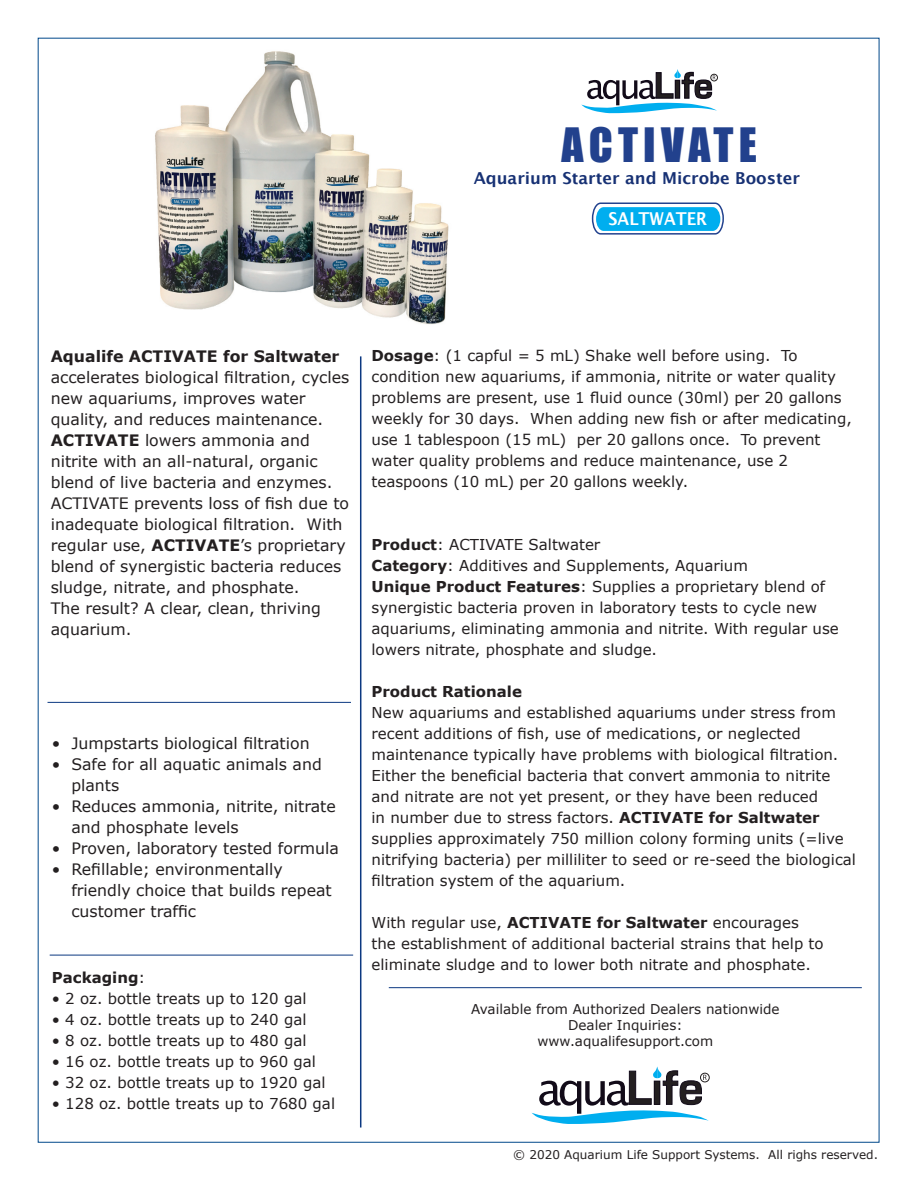
<style>
.page{position:relative;width:918px;height:1188px;background:#fff}
.page>*{position:absolute;margin:0;border:0;box-sizing:border-box;transform-origin:0 0}
.t1{font:43.5px "Impact";letter-spacing:.12em;color:#22418d}
.t2{font:700 17.7px "Lucida Grande";color:#fff;scale:.9 1}
.t3{font:700 16.5px "Lucida Grande";color:#173174}
.t4{font:15.75px/21px "Verdana";color:#231f20}
.t5{font:15px/21px "Verdana";color:#231f20}
.t6{font:700 15px "Verdana";color:#231f20}
.t7{font:13.5px "Verdana";color:#231f20}
.t8{font:12px "Verdana";color:#231f20}
.s1{font-weight:700}
.s2{font-weight:400}
</style>
<div class="page">
<hr style="left:360px;top:356px;width:1px;height:772px;background:#0b3881">
<hr style="left:389px;top:987px;width:473px;height:1px;background:#0b3881">
<hr style="left:50px;top:955px;width:303px;height:1px;background:#0b3881">
<hr style="left:48px;top:702px;width:303px;height:1px;background:#0b3881">
<svg style="left:591px;top:202px;width:133px;height:33px"></svg>
<img style="left:155px;top:51px;width:294px;height:273px">
<svg style="left:532px;top:1067px;width:177px;height:57px"></svg>
<div style="left:700px;top:1073px;width:10px;height:9px;border:1px solid #231f20;border-radius:50%"></div>
<svg style="left:581px;top:69px;width:136px;height:44px"></svg>
<div style="left:710px;top:74px;width:8px;height:7px;border:1px solid #231f20;border-radius:50%"></div>
<p class="t1" style="left:561px;top:111px;width:197px">ACTIVATE</p>
<p class="t3" style="left:474px;top:164px;width:328px">Aquarium Starter and Microbe Booster</p>
<p class="t2" style="left:609px;top:205px;width:111px">SALTWATER</p>
<p class="t4" style="left:51px;top:346px;width:300px"><span class="s1">Aqualife ACTIVATE for Saltwater </span>accelerates biological filtration, cycles new aquariums, improves water quality, and reduces maintenance.<br><span class="s1">ACTIVATE</span> lowers ammonia and nitrite with an all-natural, organic blend of live bacteria and enzymes.<br>ACTIVATE prevents loss of fish due to inadequate biological filtration. With regular use, <span class="s1">ACTIVATE</span>’s proprietary blend of synergistic bacteria reduces sludge, nitrate, and phosphate.<br>The result? A clear, clean, thriving aquarium.</p>
<p class="t4" style="left:52px;top:733px;width:259px">• Jumpstarts biological filtration</p>
<p class="t4" style="left:71px;top:754px;width:252px;text-indent:-19px">• Safe for all aquatic animals and plants</p>
<p class="t4" style="left:71px;top:796px;width:266px;text-indent:-19px">• Reduces ammonia, nitrite, nitrate and phosphate levels</p>
<p class="t4" style="left:52px;top:838px;width:289px">• Proven, laboratory tested formula</p>
<p class="t4" style="left:52px;top:859px;width:233px">• Refillable; environmentally</p>
<p class="t4" style="left:71px;top:880px;width:262px">friendly choice that builds repeat customer traffic</p>
<p class="t6" style="left:52px;top:968px;width:95px">Packaging<span class="s2">:</span></p>
<p class="t5" style="left:52px;top:989px;width:256px">• 2 oz. bottle treats up to 120 gal</p>
<p class="t5" style="left:52px;top:1010px;width:256px">• 4 oz. bottle treats up to 240 gal</p>
<p class="t5" style="left:52px;top:1031px;width:256px">• 8 oz. bottle treats up to 480 gal</p>
<p class="t5" style="left:52px;top:1052px;width:266px">• 16 oz. bottle treats up to 960 gal</p>
<p class="t5" style="left:52px;top:1073px;width:275px">• 32 oz. bottle treats up to 1920 gal</p>
<p class="t5" style="left:52px;top:1094px;width:285px">• 128 oz. bottle treats up to 7680 gal</p>
<p class="t5" style="left:372px;top:346px;width:482px"><span class="s1">Dosage</span>: (1 capful = 5 mL) Shake well before using. To condition new aquariums, if ammonia, nitrite or water quality problems are present, use 1 fluid ounce (30ml) per 20 gallons weekly for 30 days. When adding new fish or after medicating, use 1 tablespoon (15 mL) per 20 gallons once. To prevent water quality problems and reduce maintenance, use 2 teaspoons (10 mL) per 20 gallons weekly.</p>
<p class="t5" style="left:372px;top:535px;width:230px"><span class="s1">Product</span>: ACTIVATE Saltwater</p>
<p class="t5" style="left:372px;top:556px;width:378px"><span class="s1">Category</span>: Additives and Supplements, Aquarium</p>
<p class="t5" style="left:372px;top:577px;width:469px"><span class="s1">Unique Product Features</span>: Supplies a proprietary blend of synergistic bacteria proven in laboratory tests to cycle new aquariums, eliminating ammonia and nitrite. With regular use lowers nitrate, phosphate and sludge.</p>
<p class="t6" style="left:372px;top:682px;width:152px">Product Rationale</p>
<p class="t5" style="left:372px;top:703px;width:486px">New aquariums and established aquariums under stress from recent additions of fish, use of medications, or neglected maintenance typically have problems with biological filtration.<br>Either the beneficial bacteria that convert ammonia to nitrite and nitrate are not yet present, or they have been reduced<br>in number due to stress factors. <span class="s1">ACTIVATE for Saltwater </span>supplies approximately 750 million colony forming units (=live nitrifying bacteria) per milliliter to seed or re-seed the biological filtration system of the aquarium.</p>
<p class="t5" style="left:372px;top:913px;width:454px">With regular use, <span class="s1">ACTIVATE for Saltwater</span> encourages the establishment of additional bacterial strains that help to eliminate sludge and to lower both nitrate and phosphate.</p>
<p class="t7" style="left:471px;top:1000px;width:310px">Available from Authorized Dealers nationwide</p>
<p class="t7" style="left:568px;top:1017px;width:116px">Dealer Inquiries:</p>
<p class="t7" style="left:537px;top:1033px;width:177px">www.aqualifesupport.com</p>
<p class="t8" style="left:513px;top:1147px;width:366px">© 2020 Aquarium Life Support Systems. All righs reserved.</p>
</div>
